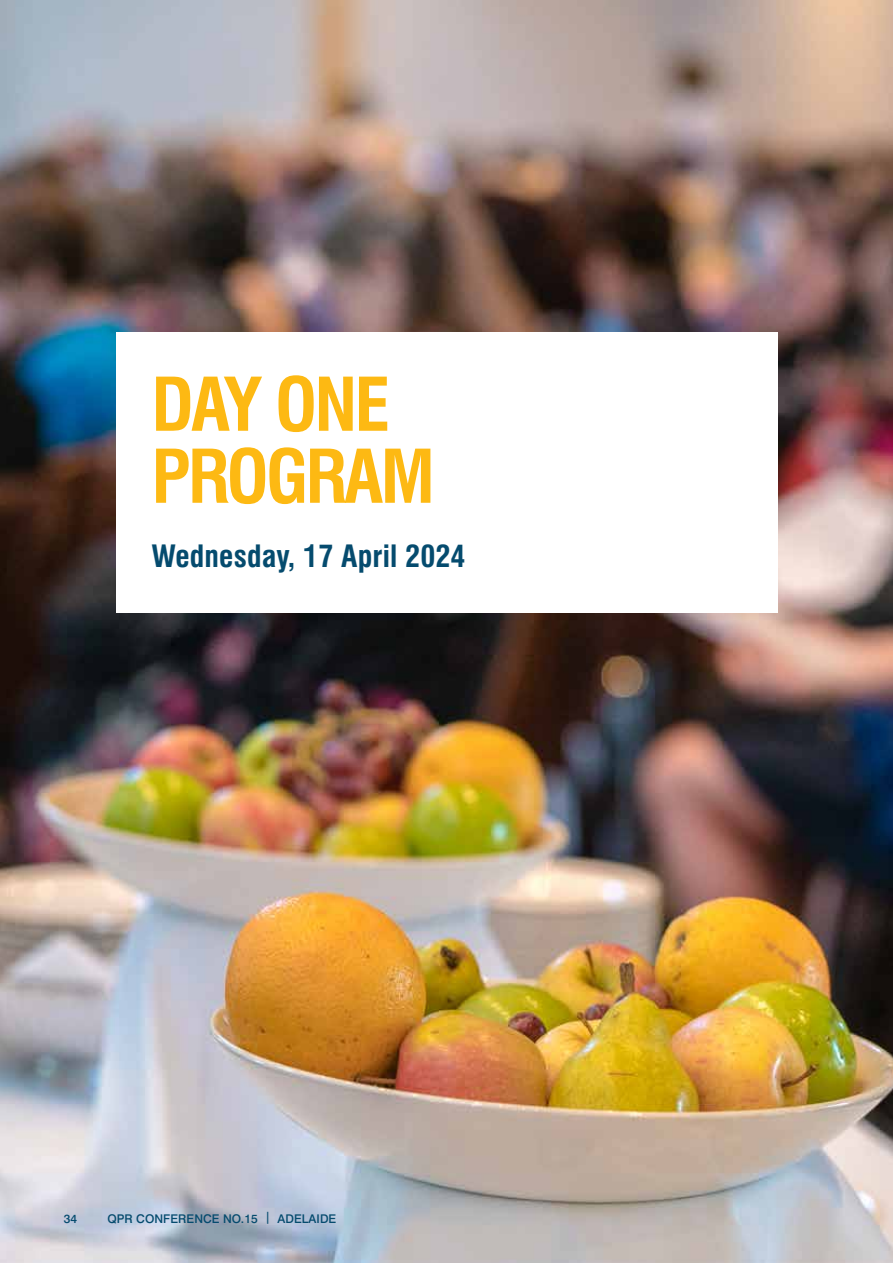
<style>
.page{position:relative;width:893px;height:1263px;background:#fff}
.page>*{position:absolute;margin:0;border:0;box-sizing:border-box;transform-origin:0 0}
.t1{font:700 condensed 72px/72px "Swiss 721 BT";letter-spacing:-.04em;color:#fdb913}
.t2{font:700 condensed 30px "Swiss 721 BT";letter-spacing:.005em;color:#054b6e}
.t3{font:500 12px "Swiss 721 BT";letter-spacing:.005em;color:#054b6e}
</style>
<div class="page">
<img style="left:0;top:0;width:893px;height:1263px">
<div style="left:116px;top:332px;width:661px;height:280px;background:#fff"></div>
<h1 class="t1" style="left:151px;top:369px;width:285px">DAY ONE<br>PROGRAM</h1>
<h2 class="t2" style="left:151px;top:538px;width:316px">Wednesday, 17 April 2024</h2>
<p class="t3" style="left:64px;top:1211px;width:15px">34</p>
<p class="t3" style="left:107px;top:1211px;width:231px">QPR CONFERENCE NO.15 | ADELAIDE</p>
</div>
